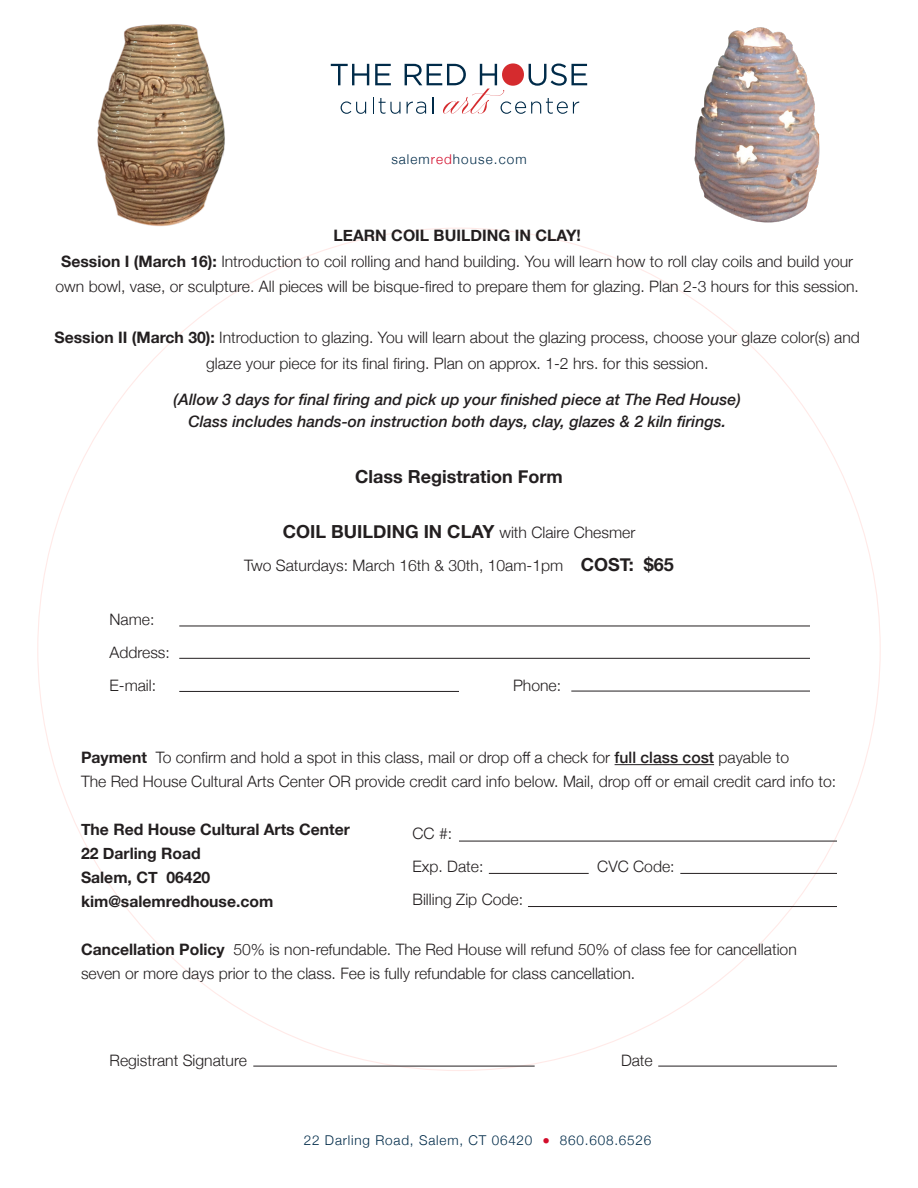
<style>
.page{position:relative;width:918px;height:1188px;background:#fff}
.page>*{position:absolute;margin:0;border:0;box-sizing:border-box;transform-origin:0 0}
.t1{font:700 18px "Helvetica Neue";color:#231f20}
.t2{font:300 15.75px/25.5px "Helvetica Neue";color:#231f20;text-align:center}
.t3{font:italic 500 15.75px "Helvetica Neue";color:#231f20}
.t4{font:700 15.75px "Helvetica Neue";color:#231f20}
.t5{font:300 13.5px "Helvetica Neue";letter-spacing:.06em;color:#002b49}
.t6{font:300 13.5px "Helvetica Neue";letter-spacing:.08em;color:#002b49}
.s1{color:#d30d2b}
.s2{font-weight:700}
.s3{font-weight:300;font-size:15.75px}
.s4{font-weight:700;font-size:18px}
.s5{font-weight:500}
.s6{font-size:15px;color:#d30d2b}
</style>
<div class="page">
<svg style="left:331px;top:64px;width:256px;height:50px"></svg>
<hr style="left:615px;top:764px;width:99px;height:1px;background:#231f20">
<hr style="left:179px;top:626px;width:631px;height:1px;background:#231f20">
<hr style="left:179px;top:691px;width:280px;height:1px;background:#231f20">
<hr style="left:571px;top:691px;width:239px;height:1px;background:#231f20">
<hr style="left:179px;top:658px;width:631px;height:1px;background:#231f20">
<hr style="left:658px;top:1066px;width:179px;height:1px;background:#231f20">
<hr style="left:253px;top:1066px;width:282px;height:1px;background:#231f20">
<hr style="left:459px;top:841px;width:378px;height:1px;background:#231f20">
<hr style="left:528px;top:906px;width:309px;height:1px;background:#231f20">
<hr style="left:680px;top:873px;width:157px;height:1px;background:#231f20">
<hr style="left:489px;top:873px;width:100px;height:1px;background:#231f20">
<img style="left:694px;top:27px;width:126px;height:196px">
<img style="left:97px;top:24px;width:128px;height:202px">
<p class="t6" style="left:391px;top:148px;width:137px">salem<span class="s1">red</span>house.com</p>
<p class="t4" style="left:334px;top:223px;width:249px">LEARN COIL BUILDING IN CLAY!</p>
<p class="t2" style="left:56px;top:247px;width:805px"><span class="s2">Session I (March 16):</span> Introduction to coil rolling and hand building. You will learn how to roll clay coils and build your own bowl, vase, or sculpture. All pieces will be bisque-fired to prepare them for glazing. Plan 2-3 hours for this session.</p>
<p class="t2" style="left:54px;top:324px;width:807px"><span class="s2">Session II (March 30):</span> Introduction to glazing. You will learn about the glazing process, choose your glaze color(s) and glaze your piece for its final firing. Plan on approx. 1-2 hrs. for this session.</p>
<p class="t3" style="left:174px;top:386px;width:569px">(Allow 3 days for final firing and pick up your finished piece at The Red House)</p>
<p class="t3" style="left:188px;top:408px;width:539px">Class includes hands-on instruction both days, clay, glazes &amp; 2 kiln firings.</p>
<p class="t1" style="left:355px;top:463px;width:209px">Class Registration Form</p>
<p class="t1" style="left:283px;top:517px;width:354px">COIL BUILDING IN CLAY <span class="s3">with Claire Chesmer</span></p>
<p class="t2" style="left:244px;top:551px;width:431px">Two Saturdays: March 16th &amp; 30th, 10am-1pm <span class="s4">COST: $65</span></p>
<p class="t2" style="left:110px;top:606px;width:46px">Name:</p>
<p class="t2" style="left:110px;top:639px;width:62px">Address:</p>
<p class="t2" style="left:110px;top:672px;width:48px">E-mail:</p>
<p class="t2" style="left:513px;top:672px;width:50px">Phone:</p>
<p class="t2" style="left:81px;top:744px;width:710px"><span class="s2">Payment</span> To confirm and hold a spot in this class, mail or drop off a check for <span class="s5">full class cost</span> payable to</p>
<p class="t2" style="left:81px;top:768px;width:757px">The Red House Cultural Arts Center OR provide credit card info below. Mail, drop off or email credit card info to:</p>
<p class="t4" style="left:81px;top:817px;width:270px">The Red House Cultural Arts Center</p>
<p class="t4" style="left:81px;top:841px;width:121px">22 Darling Road</p>
<p class="t4" style="left:81px;top:865px;width:131px">Salem, CT 06420</p>
<p class="t4" style="left:81px;top:889px;width:194px">kim@salemredhouse.com</p>
<p class="t2" style="left:81px;top:937px;width:717px;line-height:24px;text-align:left"><span class="s2">Cancellation Policy</span> 50% is non-refundable. The Red House will refund 50% of class fee for cancellation seven or more days prior to the class. Fee is fully refundable for class cancellation.</p>
<p class="t2" style="left:413px;top:820px;width:41px">CC #:</p>
<p class="t2" style="left:413px;top:853px;width:72px">Exp. Date:</p>
<p class="t2" style="left:597px;top:853px;width:79px">CVC Code:</p>
<p class="t2" style="left:413px;top:886px;width:112px">Billing Zip Code:</p>
<p class="t2" style="left:110px;top:1047px;width:139px">Registrant Signature</p>
<p class="t2" style="left:621px;top:1047px;width:33px">Date</p>
<p class="t5" style="left:304px;top:1129px;width:349px">22 Darling Road, Salem, CT 06420 <span class="s6">•</span> 860.608.6526</p>
</div>
